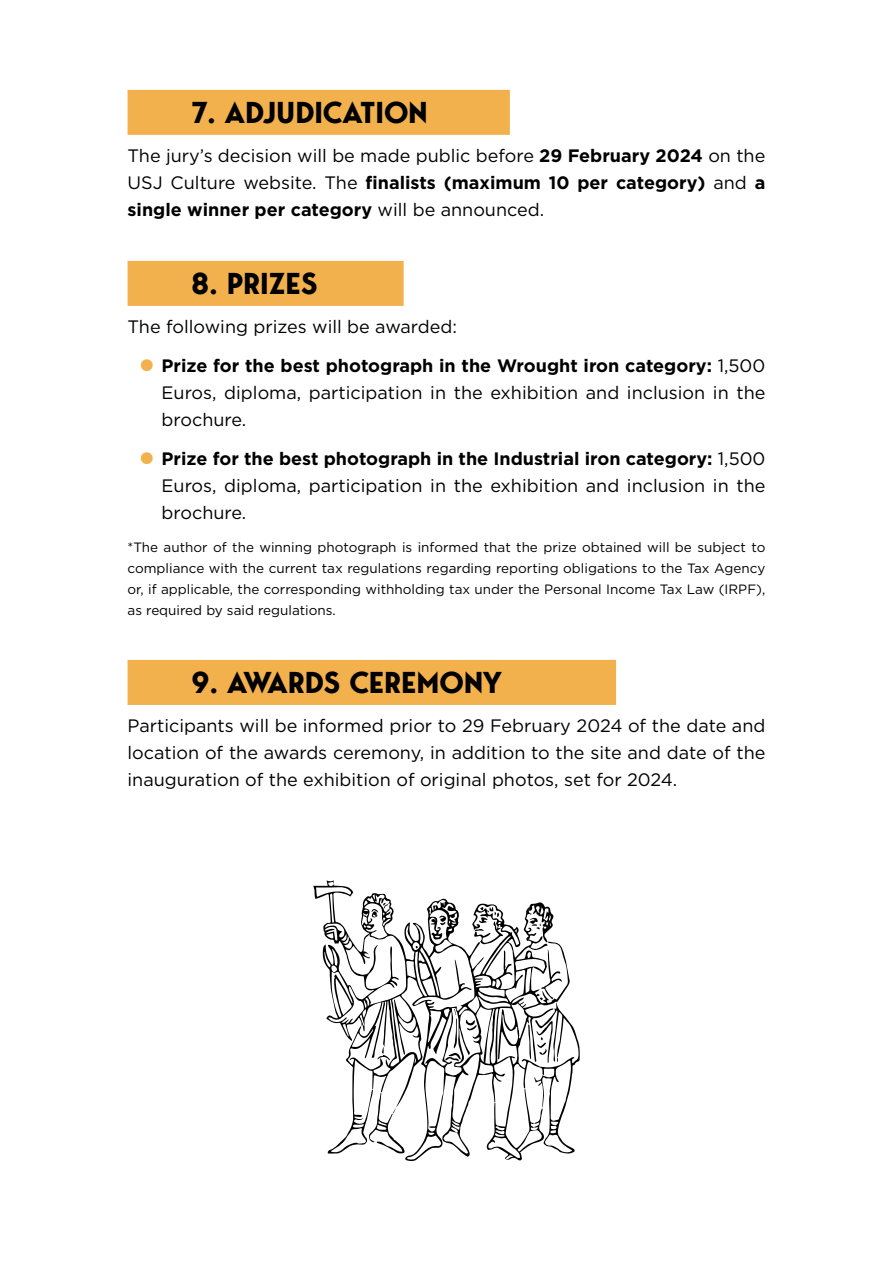
<style>
.page{position:relative;width:893px;height:1263px;background:#fff}
.page>*{position:absolute;margin:0;border:0;box-sizing:border-box;transform-origin:0 0}
.t1{font:700 30px "George";letter-spacing:-.01em;color:#000}
.t2{font:18px/27px "Gotham";color:#000;text-align:justify}
.t3{font:13.5px/21px "Gotham";color:#000;text-align:justify}
.s1{font-weight:700}
.s2{font-size:45px;color:#f2b14d}
</style>
<div class="page">
<div style="left:128px;top:90px;width:382px;height:45px;background:#f2b14d"></div>
<div style="left:128px;top:261px;width:276px;height:45px;background:#f2b14d"></div>
<div style="left:128px;top:660px;width:488px;height:45px;background:#f2b14d"></div>
<svg style="left:313px;top:880px;width:267px;height:281px"></svg>
<svg style="left:540px;top:949px;width:22px;height:51px"></svg>
<svg style="left:528px;top:1021px;width:30px;height:42px"></svg>
<svg style="left:369px;top:1093px;width:36px;height:61px"></svg>
<svg style="left:528px;top:902px;width:26px;height:40px"></svg>
<svg style="left:377px;top:1047px;width:13px;height:13px"></svg>
<svg style="left:445px;top:1009px;width:32px;height:53px"></svg>
<svg style="left:439px;top:915px;width:8px;height:10px"></svg>
<svg style="left:475px;top:907px;width:24px;height:24px"></svg>
<svg style="left:371px;top:903px;width:17px;height:15px"></svg>
<h1 class="t1" style="left:191px;top:92px;width:238px">7. ADJUDICATION</h1>
<p class="t2" style="left:128px;top:142px;width:639px">The jury’s decision will be made public before <span class="s1">29 February 2024</span> on the USJ Culture website. The <span class="s1">finalists (maximum 10 per category)</span> and <span class="s1">a single winner per category</span> will be announced.</p>
<h1 class="t1" style="left:191px;top:263px;width:128px">8. PRIZES</h1>
<p class="t2" style="left:128px;top:313px;width:331px">The following prizes will be awarded:</p>
<p class="t2" style="left:162px;top:352px;width:605px;text-indent:-26px"><span class="s2">•</span> <span class="s1">Prize for the best photograph in the Wrought iron category:</span> 1,500<br>Euros, diploma, participation in the exhibition and inclusion in the brochure.</p>
<p class="t2" style="left:162px;top:445px;width:605px;text-indent:-26px"><span class="s2">•</span> <span class="s1">Prize for the best photograph in the Industrial iron category:</span> 1,500<br>Euros, diploma, participation in the exhibition and inclusion in the brochure.</p>
<p class="t3" style="left:128px;top:536px;width:639px">*The author of the winning photograph is informed that the prize obtained will be subject to compliance with the current tax regulations regarding reporting obligations to the Tax Agency or, if applicable, the corresponding withholding tax under the Personal Income Tax Law (IRPF), as required by said regulations.</p>
<h1 class="t1" style="left:191px;top:662px;width:312px">9. AWARDS CEREMONY</h1>
<p class="t2" style="left:128px;top:712px;width:639px">Participants will be informed prior to 29 February 2024 of the date and location of the awards ceremony, in addition to the site and date of the inauguration of the exhibition of original photos, set for 2024.</p>
</div>
